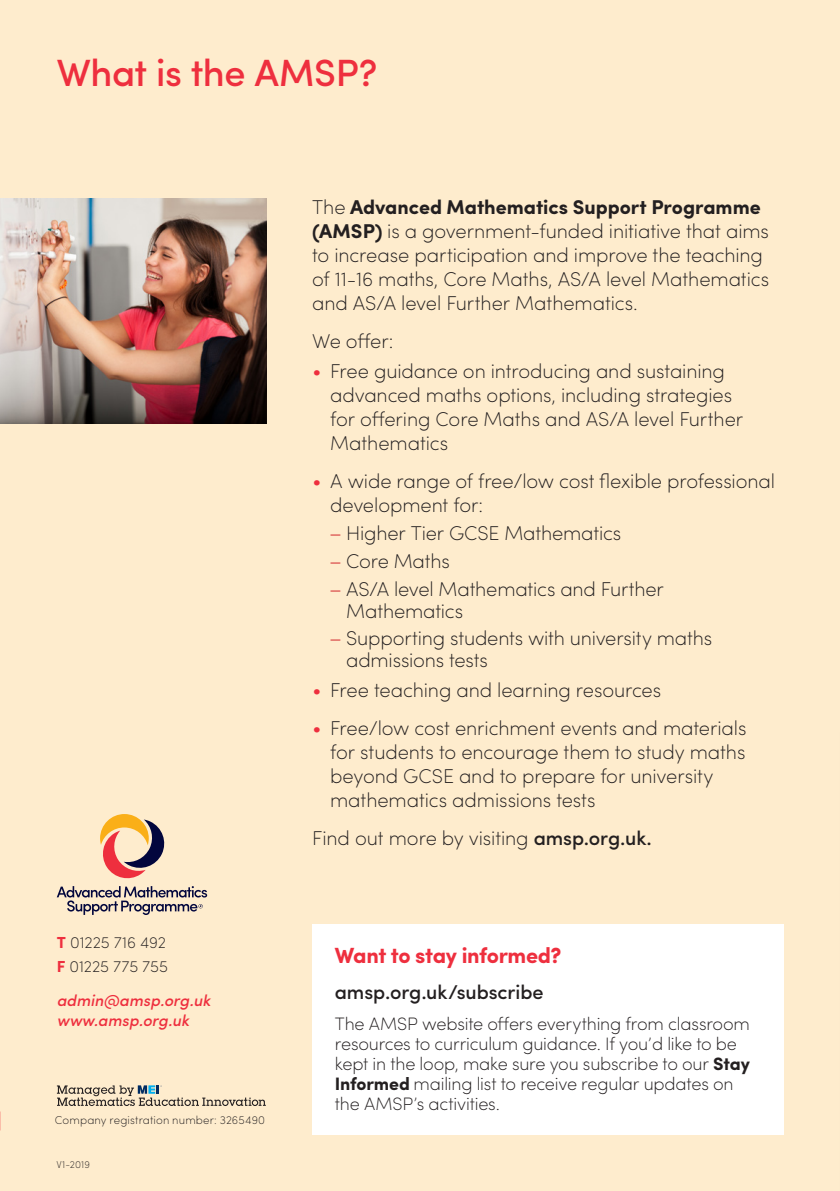
<style>
.page{position:relative;width:840px;height:1191px;background:#fff}
.page>*{position:absolute;margin:0;border:0;box-sizing:border-box;transform-origin:0 0}
.Title2{font:500 38px "Sofia Pro";letter-spacing:-.015em;color:#ee2f3e}
.Text{font:700 22px "Sofia Pro";letter-spacing:-.02em;color:#ee2f3e}
.Text-2{font:200 20px/24px "Sofia Pro";letter-spacing:-.005em;color:#231f20}
.Text-3{font:500 20px "Sofia Pro";letter-spacing:-.005em;color:#231f20}
.Text-4{font:200 18px/20px "Sofia Pro";letter-spacing:-.01em;color:#231f20}
.Text-5{font:italic 500 16px/20px "Sofia Pro";letter-spacing:.005em;color:#ee2f3e}
.Text-6{font:200 16px/24px "Sofia Pro";letter-spacing:-.005em;color:#231f20}
.Text-7{font:200 11.4px "Sofia Pro";letter-spacing:.015em;color:#231f20}
.Text-8{font:200 10px "Sofia Pro";letter-spacing:.01em;color:#231f20}
.s1{font-weight:700;color:#ee2f3e}
.s2{font-weight:700}
.s3{font-size:22px;color:#ee2f3e}
.s4{font-size:22px;color:#d1232a}
.s5{font-weight:500}
</style>
<div class="page">
<div style="left:0;top:0;width:839px;height:1191px;background:#feeccd"></div>
<img style="left:1px;top:198px;width:265px;height:225px">
<svg style="left:839px;top:566px;width:1px;height:625px"></svg>
<svg style="left:57px;top:1085px;width:209px;height:21px"></svg>
<svg style="left:57px;top:814px;width:150px;height:101px"></svg>
<div style="left:312px;top:924px;width:470px;height:210px;background:#fff"></div>
<p class="Title2" style="left:57px;top:44px;width:322px">What is the AMSP?</p>
<p class="Text-6" style="left:57px;top:929px;width:113px"><span class="s1">T</span> 01225 716 492<br><span class="s1">F</span> 01225 775 755</p>
<p class="Text-5" style="left:57px;top:989px;width:155px">admin@amsp.org.uk www.amsp.org.uk</p>
<p class="Text-7" style="left:55px;top:1112px;width:212px">Company registration number: 3265490</p>
<p class="Text-8" style="left:56px;top:1157px;width:35px">V1-2019</p>
<p class="Text-2" style="left:312px;top:193px;width:458px">The <span class="s2">Advanced Mathematics Support Programme (AMSP)</span> is a government-funded initiative that aims to increase participation and improve the teaching of 11-16 maths, Core Maths, AS/A level Mathematics and AS/A level Further Mathematics.</p>
<p class="Text-2" style="left:312px;top:328px;width:83px">We offer:</p>
<p class="Text-2" style="left:330px;top:358px;width:414px;text-indent:-18px"><span class="s3">•</span> Free guidance on introducing and sustaining advanced maths options, including strategies for offering Core Maths and AS/A level Further Mathematics</p>
<p class="Text-2" style="left:330px;top:468px;width:446px;text-indent:-18px"><span class="s3">•</span> A wide range of free/low cost flexible professional development for:</p>
<p class="Text-2" style="left:329px;top:520px;width:293px"><span class="s4">–</span> Higher Tier GCSE Mathematics</p>
<p class="Text-2" style="left:329px;top:548px;width:122px"><span class="s4">–</span> Core Maths</p>
<p class="Text-2" style="left:346px;top:576px;width:319px;line-height:22px;text-indent:-17px"><span class="s4">–</span> AS/A level Mathematics and Further<br>Mathematics</p>
<p class="Text-2" style="left:346px;top:626px;width:367px;line-height:22px;text-indent:-17px"><span class="s4">–</span> Supporting students with university maths admissions tests</p>
<p class="Text-2" style="left:312px;top:677px;width:350px"><span class="s3">•</span> Free teaching and learning resources</p>
<p class="Text-2" style="left:330px;top:715px;width:417px;text-indent:-18px"><span class="s3">•</span> Free/low cost enrichment events and materials for students to encourage them to study maths beyond GCSE and to prepare for university mathematics admissions tests</p>
<p class="Text-2" style="left:312px;top:825px;width:341px">Find out more by visiting <span class="s5">amsp.org.uk.</span></p>
<p class="Text" style="left:334px;top:938px;width:228px">Want to stay informed?</p>
<p class="Text-3" style="left:334px;top:976px;width:210px">amsp.org.uk/subscribe</p>
<p class="Text-4" style="left:334px;top:1012px;width:416px">The AMSP website offers everything from classroom resources to curriculum guidance. If you’d like to be kept in the loop, make sure you subscribe to our <span class="s2">Stay Informed</span> mailing list to receive regular updates on the AMSP’s activities.</p>
</div>
